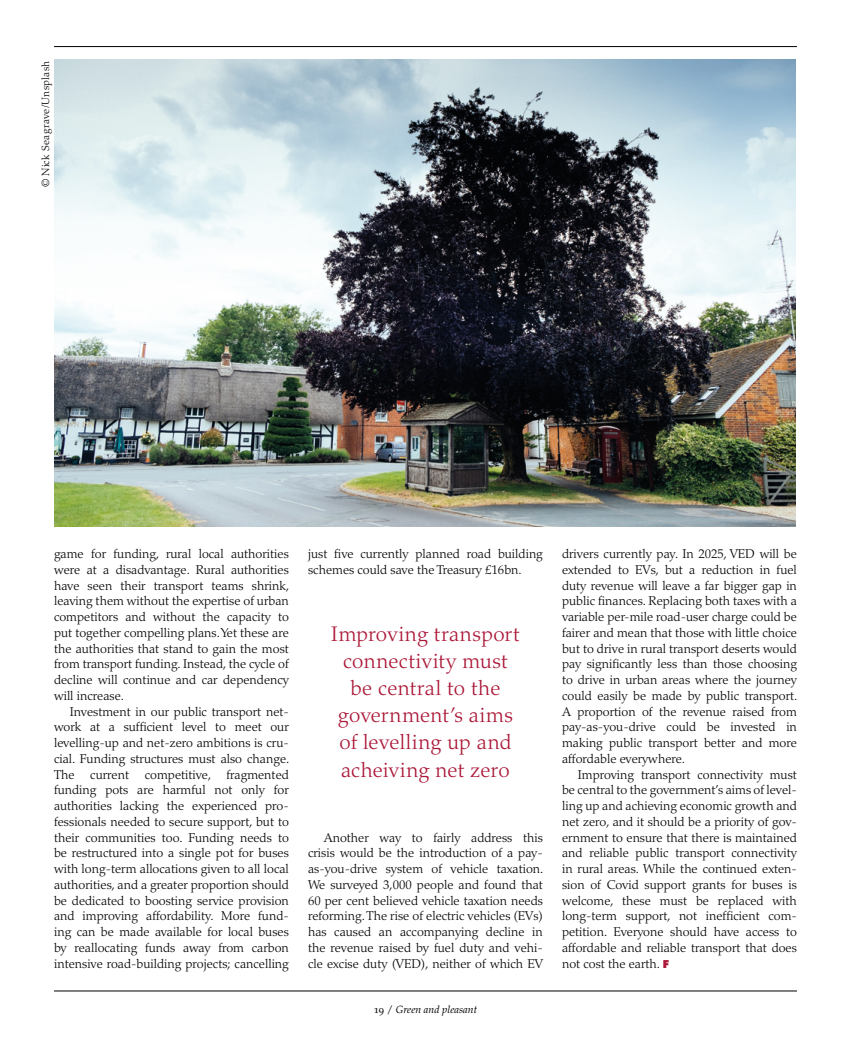
<style>
.page{position:relative;width:851px;height:1042px;background:#fff}
.page>*{position:absolute;margin:0;border:0;box-sizing:border-box;transform-origin:0 0}
.t1{font:300 21px/27px "Palatino LT Std";letter-spacing:.01em;color:#ab1737;text-align:center}
.t2{font:300 12.75px/15.8px "Palatino LT Std";color:#000;text-align:justify}
.t3{font:300 10.5px "Palatino LT Std";letter-spacing:.025em;color:#000}
.t4{font:italic 10.5px "Palatino LT Std";color:#000}
.s1{font-style:normal}
.s2{font-family:"Futura Std";font-weight:800;font-size:10.5px;color:#ab1737}
</style>
<div class="page">
<hr style="left:54px;top:46px;width:742px;height:1px;background:#000">
<hr style="left:54px;top:990px;width:742px;height:1px;background:#000">
<img style="left:54px;top:60px;width:741px;height:466px">
<p class="t3" style="left:39px;top:187px;width:128px;rotate:-90deg">© Nick Seagrave/Unsplash</p>
<p class="t2" style="left:54px;top:546px;width:237px">game for funding, rural local authorities were at a disadvantage. Rural authorities have seen their transport teams shrink, leaving them without the expertise of urban competitors and without the capacity to put together compelling plans. Yet these are the authorities that stand to gain the most from transport funding. Instead, the cycle of decline will continue and car dependency will increase.</p>
<p class="t2" style="left:54px;top:703px;width:237px;text-indent:16px">Investment in our public transport net&shy;work at a sufficient level to meet our levelling-up and net-zero ambitions is cru&shy;cial. Funding structures must also change.<br>The current competitive, fragmented funding pots are harmful not only for authorities lacking the experienced pro&shy;fessionals needed to secure support, but to their communities too. Funding needs to be restructured into a single pot for buses with long-term allocations given to all local authorities, and a greater proportion should be dedicated to boosting service provision and improving affordability. More fund&shy;ing can be made available for local buses by reallocating funds away from carbon intensive road-building projects; cancelling</p>
<p class="t2" style="left:308px;top:546px;width:236px">just five currently planned road building schemes could save the Treasury £16bn.</p>
<h1 class="t1" style="left:331px;top:621px;width:190px">Improving transport connectivity must be central to the government’s aims of levelling up and acheiving net zero</h1>
<p class="t2" style="left:308px;top:829px;width:237px;text-indent:16px">Another way to fairly address this crisis would be the introduction of a pay&shy;as-you-drive system of vehicle taxation.<br>We surveyed 3,000 people and found that 60 per cent believed vehicle taxation needs reforming. The rise of electric vehicles (EVs) has caused an accompanying decline in the revenue raised by fuel duty and vehi&shy;cle excise duty (VED), neither of which EV</p>
<p class="t4" style="left:373px;top:1004px;width:105px"><span class="s1">19 /</span> Green and pleasant</p>
<p class="t2" style="left:562px;top:546px;width:237px">drivers currently pay. In 2025, VED will be extended to EVs, but a reduction in fuel duty revenue will leave a far bigger gap in public finances. Replacing both taxes with a variable per-mile road-user charge could be fairer and mean that those with little choice but to drive in rural transport deserts would pay significantly less than those choosing to drive in urban areas where the journey could easily be made by public transport.<br>A proportion of the revenue raised from pay-as-you-drive could be invested in making public transport better and more affordable everywhere.</p>
<p class="t2" style="left:562px;top:766px;width:236px;text-indent:16px">Improving transport connectivity must be central to the government’s aims of level&shy;ling up and achieving economic growth and net zero, and it should be a priority of gov&shy;ernment to ensure that there is maintained and reliable public transport connectivity in rural areas. While the continued exten&shy;sion of Covid support grants for buses is welcome, these must be replaced with long-term support, not inefficient com&shy;petition. Everyone should have access to affordable and reliable transport that does not cost the earth. <span class="s2">F</span></p>
</div>
